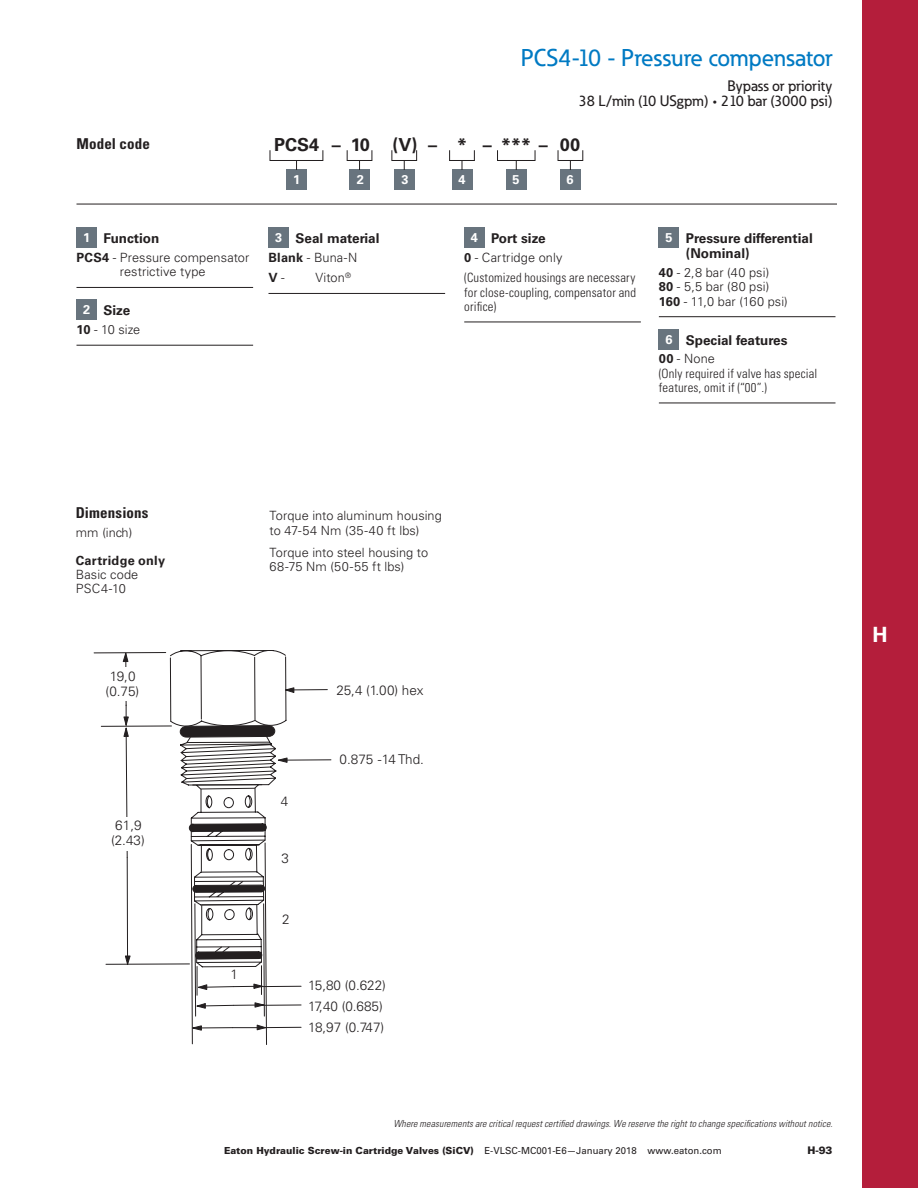
<style>
.page{position:relative;width:918px;height:1188px;background:#fff}
.page>*{position:absolute;margin:0;border:0;box-sizing:border-box;transform-origin:0 0}
.t1{font:500 24px "Eaton";color:#007ac3}
.t2{font:700 21px "Univers LT Std";color:#fff}
.t3{font:700 18px "Univers LT Std";color:#231f20}
.t4{font:500 15px/15px "Eaton";color:#231f20;text-align:right}
.t5{font:700 condensed 15px "Univers LT Std";letter-spacing:.01em;color:#231f20}
.t6{font:300 13.5px/15.1px "Univers LT Std";color:#231f20;text-align:center}
.t7{font:700 13.5px/15px "Univers LT Std";color:#231f20}
.t8{font:300 12.75px/14.2px "Univers LT Std";letter-spacing:.005em;color:#231f20}
.t9{font:300 condensed 12.75px/14.2px "Univers LT Std";letter-spacing:.015em;color:#231f20}
.t10{font:700 12.75px "Univers LT Std";letter-spacing:.02em;color:#231f20}
.t11{font:700 12.75px "Univers LT Std";color:#fff}
.t12{font:900 10.5px "Univers LT Std";color:#231f20}
.t13{font:italic 300 condensed 9.75px "Univers LT Std";letter-spacing:.015em;color:#231f20}
.t14{font:900 9.75px "Univers LT Std";color:#231f20}
.s1{font-size:12.75px;color:#fff}
.s2{font-weight:700}
.s3{font-weight:700;font-stretch:normal}
.s4{font-stretch:normal}
.s5{font-weight:400}
</style>
<div class="page">
<hr style="left:76px;top:287px;width:177px;height:1px;background:#231f20">
<hr style="left:76px;top:345px;width:177px;height:1px;background:#231f20">
<div style="left:76px;top:228px;width:21px;height:20px;background:#68747e"></div>
<div style="left:76px;top:300px;width:21px;height:20px;background:#68747e"></div>
<hr style="left:268px;top:293px;width:177px;height:1px;background:#231f20">
<div style="left:268px;top:228px;width:21px;height:20px;background:#68747e"></div>
<hr style="left:464px;top:322px;width:177px;height:1px;background:#231f20">
<div style="left:464px;top:228px;width:20px;height:20px;background:#68747e"></div>
<hr style="left:659px;top:316px;width:177px;height:1px;background:#231f20">
<hr style="left:659px;top:403px;width:177px;height:1px;background:#231f20">
<div style="left:659px;top:228px;width:20px;height:20px;background:#68747e"></div>
<div style="left:659px;top:329px;width:20px;height:20px;background:#68747e"></div>
<hr style="left:76px;top:204px;width:761px;height:1px;background:#231f20">
<svg style="left:94px;top:650px;width:192px;height:395px"></svg>
<div style="left:100px;top:817px;width:57px;height:34px;background:#fff"></div>
<svg style="left:122px;top:650px;width:9px;height:317px"></svg>
<div style="left:94px;top:668px;width:58px;height:33px;background:#fff"></div>
<hr style="left:278px;top:759px;width:53px;height:2px;background:#231f20">
<svg style="left:170px;top:656px;width:158px;height:375px"></svg>
<div style="left:286px;top:170px;width:20px;height:20px;background:#68747e"></div>
<div style="left:270px;top:150px;width:53px;height:11px;border:1px solid #231f20"></div>
<div style="left:349px;top:170px;width:20px;height:20px;background:#68747e"></div>
<div style="left:347px;top:150px;width:25px;height:11px;border:1px solid #231f20"></div>
<div style="left:452px;top:170px;width:21px;height:20px;background:#68747e"></div>
<div style="left:449px;top:150px;width:26px;height:11px;border:1px solid #231f20"></div>
<div style="left:395px;top:170px;width:20px;height:20px;background:#68747e"></div>
<div style="left:392px;top:150px;width:25px;height:11px;border:1px solid #231f20"></div>
<div style="left:560px;top:170px;width:20px;height:20px;background:#68747e"></div>
<div style="left:558px;top:150px;width:25px;height:11px;border:1px solid #231f20"></div>
<div style="left:507px;top:170px;width:20px;height:20px;background:#68747e"></div>
<div style="left:497px;top:150px;width:38px;height:11px;border:1px solid #231f20"></div>
<div style="left:862px;top:0;width:56px;height:1188px;background:#b41e3b"></div>
<p class="t5" style="left:76px;top:134px;width:75px">Model code</p>
<h1 class="t1" style="left:521px;top:43px;width:313px">PCS4-10 - Pressure compensator</h1>
<p class="t4" style="left:579px;top:78px;width:255px">Bypass or priority<br>38 L/min (10 USgpm) • 210 bar (3000 psi)</p>
<h3 class="t3" style="left:274px;top:134px;width:97px">PCS4 – 10</h3>
<h3 class="t3" style="left:393px;top:134px;width:189px">(V) – * –***– 00</h3>
<p class="t11" style="left:293px;top:172px;width:9px">1</p>
<p class="t11" style="left:357px;top:172px;width:9px">2</p>
<p class="t11" style="left:401px;top:172px;width:9px">3</p>
<p class="t11" style="left:458px;top:172px;width:9px">4</p>
<p class="t11" style="left:512px;top:172px;width:9px">5</p>
<p class="t11" style="left:566px;top:172px;width:9px">6</p>
<p class="t7" style="left:83px;top:231px;width:78px"><span class="s1">1</span> Function</p>
<p class="t8" style="left:76px;top:251px;width:174px;text-align:center"><span class="s2">PCS4</span> - Pressure compensator restrictive type</p>
<p class="t7" style="left:83px;top:303px;width:49px"><span class="s1">2</span> Size</p>
<p class="t8" style="left:76px;top:323px;width:65px"><span class="s2">10</span> - 10 size</p>
<p class="t7" style="left:275px;top:231px;width:106px"><span class="s1">3</span> Seal material</p>
<p class="t8" style="left:268px;top:248px;width:90px;line-height:20.2px"><span class="s2">Blank</span> - Buna-N<br><span class="s2">V</span> -</p>
<p class="t8" style="left:315px;top:271px;width:37px">Viton<sup>®</sup></p>
<p class="t7" style="left:471px;top:231px;width:76px"><span class="s1">4</span> Port size</p>
<p class="t9" style="left:464px;top:248px;width:173px;line-height:20.2px"><span class="s3">0</span> <span class="s4">- Cartridge only<br></span>(Customized housings are necessary</p>
<p class="t9" style="left:464px;top:285px;width:173px">for close-coupling, compensator and orifice)</p>
<p class="t7" style="left:686px;top:231px;width:128px;text-indent:-20px"><span class="s1">5</span> Pressure differential (Nominal)</p>
<p class="t8" style="left:659px;top:266px;width:130px"><span class="s2">40</span> - 2,8 bar (40 psi)<br><span class="s2">80</span> - 5,5 bar (80 psi)<br><span class="s2">160</span> - 11,0 bar (160 psi)</p>
<p class="t7" style="left:665px;top:333px;width:124px"><span class="s1">6</span> Special features</p>
<p class="t9" style="left:659px;top:352px;width:160px"><span class="s3">00</span> <span class="s4">- None<br></span>(Only required if valve has special features, omit if (“00”.)</p>
<p class="t5" style="left:76px;top:504px;width:74px">Dimensions</p>
<p class="t8" style="left:76px;top:526px;width:58px">mm (inch)</p>
<p class="t10" style="left:76px;top:553px;width:91px">Cartridge only</p>
<p class="t8" style="left:76px;top:567px;width:64px">Basic code<br>PSC4-10</p>
<p class="t6" style="left:106px;top:668px;width:35px">19,0 (0.75)</p>
<p class="t6" style="left:111px;top:818px;width:35px">61,9 (2.43)</p>
<p class="t8" style="left:270px;top:509px;width:174px">Torque into aluminum housing to 47-54 Nm (35-40 ft lbs)</p>
<p class="t8" style="left:270px;top:545px;width:160px">Torque into steel housing to<br>68-75 Nm (50-55 ft lbs)</p>
<p class="t6" style="left:336px;top:682px;width:89px">25,4 (1.00) hex</p>
<p class="t6" style="left:231px;top:967px;width:9px">1</p>
<p class="t6" style="left:281px;top:793px;width:9px">4</p>
<p class="t6" style="left:282px;top:851px;width:9px">3</p>
<p class="t6" style="left:282px;top:911px;width:9px">2</p>
<p class="t6" style="left:340px;top:751px;width:86px">0.875 -14 Thd.</p>
<p class="t6" style="left:308px;top:978px;width:79px">15,80 (0.622)</p>
<p class="t6" style="left:308px;top:999px;width:76px">17,40 (0.685)</p>
<p class="t6" style="left:308px;top:1020px;width:78px">18,97 (0.747)</p>
<p class="t13" style="left:393px;top:1118px;width:441px">Where measurements are critical request certified drawings. We reserve the right to change specifications without notice.</p>
<p class="t14" style="left:224px;top:1145px;width:499px">Eaton Hydraulic Screw-in Cartridge Valves (SiCV) <span class="s5">E-VLSC-MC001-E6—January 2018 www.eaton.com</span></p>
<p class="t12" style="left:807px;top:1144px;width:27px">H-93</p>
<h2 class="t2" style="left:873px;top:622px;width:17px">H</h2>
</div>
